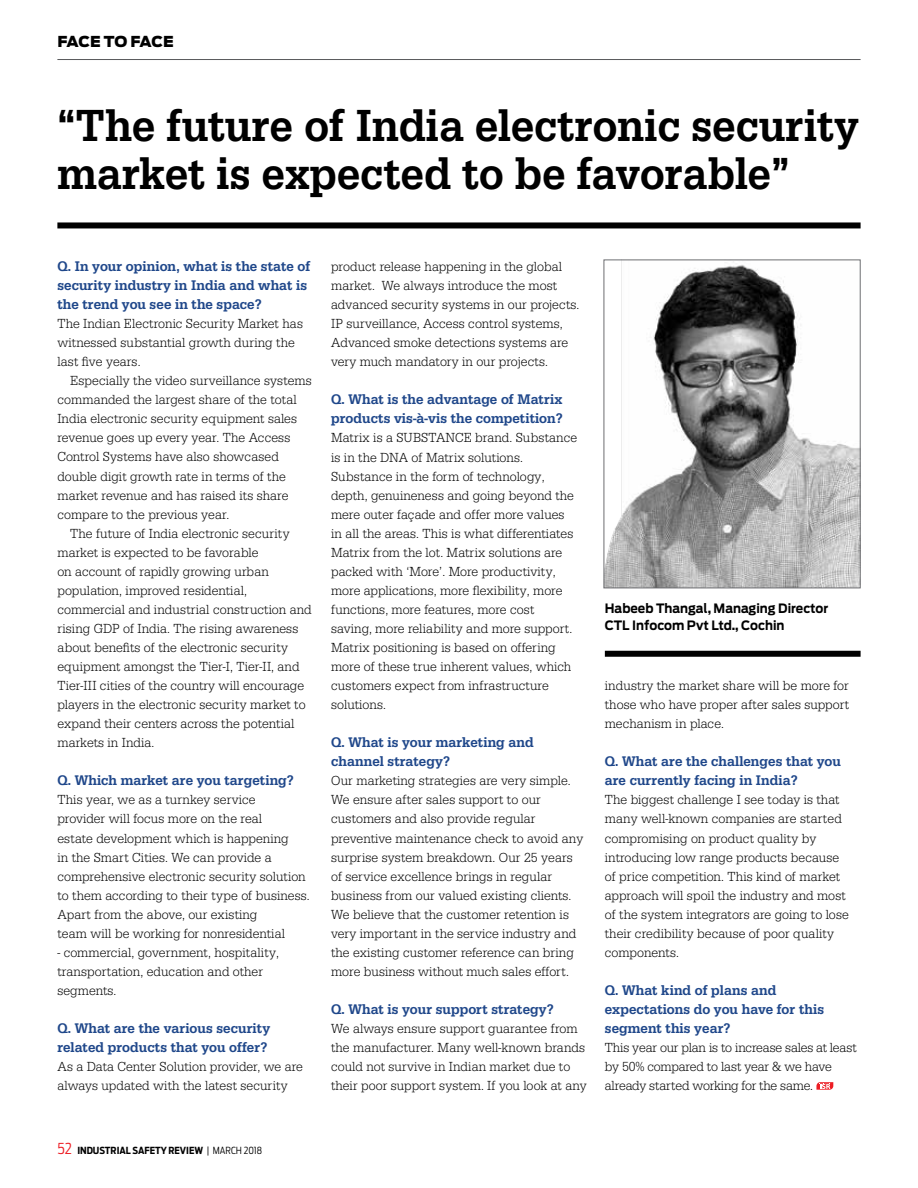
<style>
.page{position:relative;width:918px;height:1188px;background:#fff}
.page>*{position:absolute;margin:0;border:0;box-sizing:border-box;transform-origin:0 0}
.t1{font:500 46.65px/48px "Egyptienne FS";letter-spacing:.01em;color:#000;scale:.9 1}
.t2{font:900 15px "Antenna";letter-spacing:-.03em;color:#000}
.t3{font:500 14.4px/19px "Egyptienne FS";letter-spacing:.01em;color:#1f478a;scale:.93 1}
.t4{font:300 13.65px/19px "Egyptienne FS";letter-spacing:.01em;color:#000;scale:.93 1}
.t5{font:300 13.65px/19px "Egyptienne FS";letter-spacing:-.01em;color:#000;scale:.93 1}
.t6{font:700 12.9px/16.5px "Antenna";color:#000;scale:.93 1}
.t7{font:700 9.75px "Antenna Cond";color:#000}
.s1{font-weight:300;font-size:15px;color:#ed1d24}
.s2{font-weight:300}
</style>
<div class="page">
<hr style="left:57px;top:59px;width:804px;height:1px;background:#58595b">
<svg style="left:816px;top:1082px;width:17px;height:8px"></svg>
<img style="left:606px;top:262px;width:253px;height:324px">
<div style="left:604px;top:260px;width:257px;height:328px;border:1px solid #6d6e71"></div>
<div style="left:57px;top:222px;width:804px;height:6px;background:#000"></div>
<div style="left:605px;top:651px;width:256px;height:6px;background:#000"></div>
<p class="t2" style="left:57px;top:33px;width:118px">FACE TO FACE</p>
<h1 class="t1" style="left:57px;top:103px;width:892px">“The future of India electronic security market is expected to be favorable”</h1>
<p class="t3" style="left:57px;top:257px;width:274px">Q. In your opinion, what is the state of security industry in India and what is the trend you see in the space?</p>
<p class="t4" style="left:57px;top:314px;width:266px">The Indian Electronic Security Market has witnessed substantial growth during the last five years.</p>
<p class="t4" style="left:70px;top:371px;width:261px">Especially the video surveillance systems</p>
<p class="t4" style="left:57px;top:390px;width:259px">commanded the largest share of the total</p>
<p class="t4" style="left:57px;top:410px;width:259px">India electronic security equipment sales</p>
<p class="t4" style="left:57px;top:429px;width:252px">revenue goes up every year. The Access</p>
<p class="t4" style="left:57px;top:448px;width:240px">Control Systems have also showcased</p>
<p class="t4" style="left:57px;top:467px;width:247px">double digit growth rate in terms of the</p>
<p class="t4" style="left:57px;top:486px;width:250px">market revenue and has raised its share</p>
<p class="t4" style="left:57px;top:505px;width:186px">compare to the previous year.</p>
<p class="t4" style="left:70px;top:524px;width:237px">The future of India electronic security</p>
<p class="t4" style="left:57px;top:543px;width:218px">market is expected to be favorable</p>
<p class="t4" style="left:57px;top:562px;width:229px">on account of rapidly growing urban</p>
<p class="t4" style="left:57px;top:581px;width:205px">population, improved residential,</p>
<p class="t4" style="left:57px;top:600px;width:275px">commercial and industrial construction and</p>
<p class="t4" style="left:57px;top:619px;width:261px">rising GDP of India. The rising awareness</p>
<p class="t4" style="left:57px;top:638px;width:250px">about benefits of the electronic security</p>
<p class="t4" style="left:57px;top:657px;width:262px">equipment amongst the Tier-I, Tier-II, and</p>
<p class="t4" style="left:57px;top:676px;width:267px">Tier-III cities of the country will encourage</p>
<p class="t4" style="left:57px;top:695px;width:268px">players in the electronic security market to</p>
<p class="t4" style="left:57px;top:714px;width:256px">expand their centers across the potential</p>
<p class="t4" style="left:57px;top:733px;width:106px">markets in India.</p>
<p class="t3" style="left:57px;top:772px;width:256px">Q. Which market are you targeting?</p>
<p class="t4" style="left:57px;top:791px;width:273px">This year, we as a turnkey service<br>provider will focus more on the real<br>estate development which is happening<br>in the Smart Cities. We can provide a comprehensive electronic security solution to them according to their type of business.<br>Apart from the above, our existing<br>team will be working for nonresidential</p>
<p class="t4" style="left:57px;top:943px;width:240px">- commercial, government, hospitality, transportation, education and other segments.</p>
<p class="t3" style="left:57px;top:1019px;width:230px">Q. What are the various security related products that you offer?</p>
<p class="t4" style="left:57px;top:1057px;width:266px">As a Data Center Solution provider, we are always updated with the latest security</p>
<p class="t4" style="left:331px;top:257px;width:268px">product release happening in the global market. We always introduce the most advanced security systems in our projects.<br>IP surveillance, Access control systems, Advanced smoke detections systems are very much mandatory in our projects.</p>
<p class="t3" style="left:331px;top:391px;width:251px">Q. What is the advantage of Matrix products vis-à-vis the competition?</p>
<p class="t4" style="left:331px;top:429px;width:266px">Matrix is a SUBSTANCE brand. Substance is in the DNA of Matrix solutions.<br>Substance in the form of technology, depth, genuineness and going beyond the mere outer façade and offer more values in all the areas. This is what differentiates Matrix from the lot. Matrix solutions are packed with ‘More’. More productivity, more applications, more flexibility, more functions, more features, more cost saving, more reliability and more support.<br>Matrix positioning is based on offering more of these true inherent values, which customers expect from infrastructure solutions.</p>
<p class="t3" style="left:331px;top:733px;width:219px">Q. What is your marketing and channel strategy?</p>
<p class="t4" style="left:331px;top:771px;width:273px">Our marketing strategies are very simple.<br>We ensure after sales support to our customers and also provide regular preventive maintenance check to avoid any surprise system breakdown. Our 25 years of service excellence brings in regular business from our valued existing clients.<br>We believe that the customer retention is very important in the service industry and the existing customer reference can bring more business without much sales effort.</p>
<p class="t3" style="left:331px;top:1000px;width:241px">Q. What is your support strategy?</p>
<p class="t4" style="left:331px;top:1019px;width:276px">We always ensure support guarantee from the manufacturer. Many well-known brands could not survive in Indian market due to their poor support system. If you look at any</p>
<p class="t6" style="left:605px;top:600px;width:242px">Habeeb Thangal, Managing Director<br>CTL Infocom Pvt Ltd., Cochin</p>
<p class="t4" style="left:605px;top:676px;width:264px;text-align:justify">industry the market share will be more for those who have proper after sales support mechanism in place.</p>
<p class="t3" style="left:605px;top:752px;width:255px">Q. What are the challenges that you are currently facing in India?</p>
<p class="t4" style="left:605px;top:791px;width:264px">The biggest challenge I see today is that many well-known companies are started compromising on product quality by introducing low range products because of price competition. This kind of market approach will spoil the industry and most of the system integrators are going to lose their credibility because of poor quality components.</p>
<p class="t3" style="left:605px;top:981px;width:237px">Q. What kind of plans and expectations do you have for this segment this year?</p>
<p class="t5" style="left:605px;top:1038px;width:272px">This year our plan is to increase sales at least by 50% compared to last year &amp; we have already started working for the same.</p>
<p class="t7" style="left:57px;top:1145px;width:206px"><span class="s1">52</span> INDUSTRIAL SAFETY REVIEW <span class="s2">| MARCH 2018</span></p>
</div>
